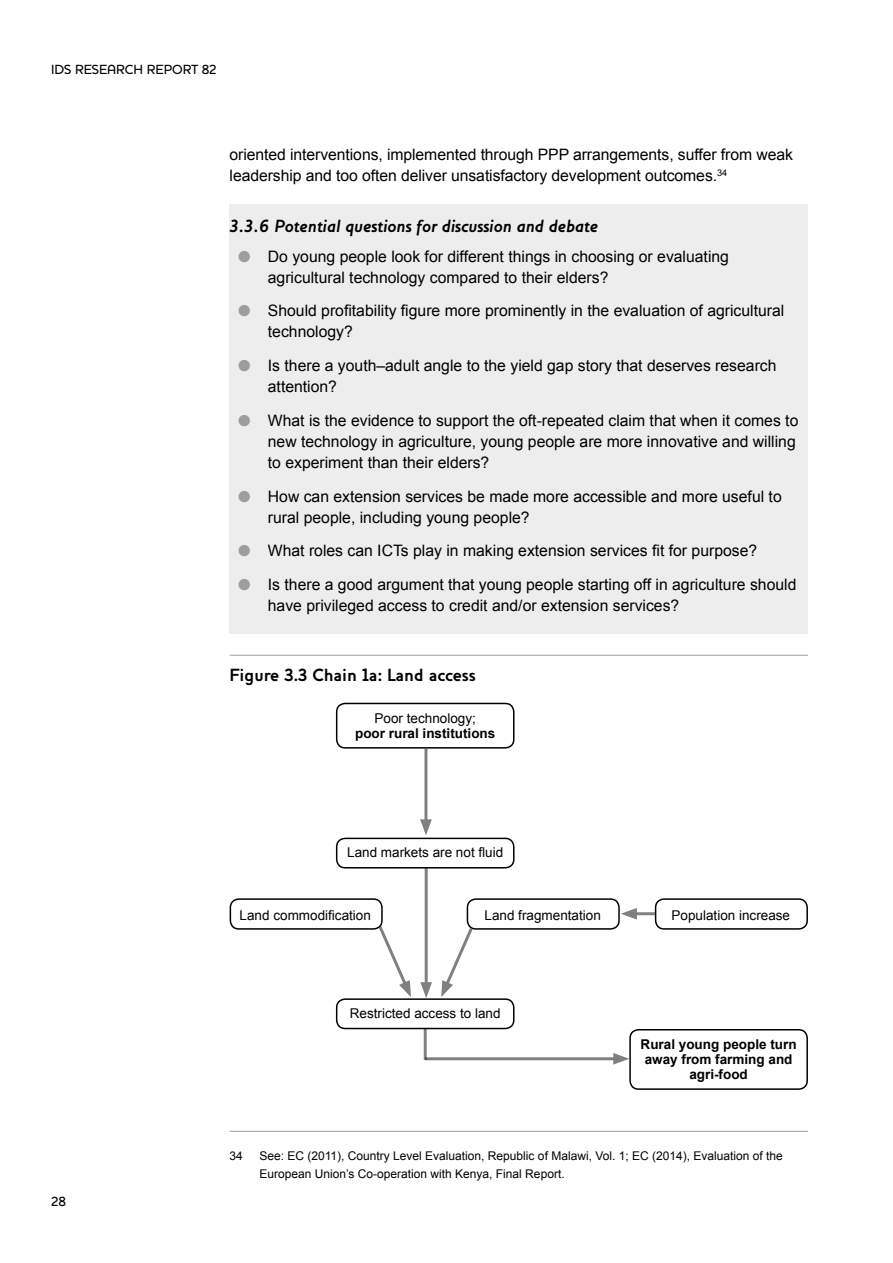
<style>
.page{position:relative;width:893px;height:1263px;background:#fff}
.page>*{position:absolute;margin:0;border:0;box-sizing:border-box;transform-origin:0 0}
.t1{font:italic 700 18px "Houschka";color:#000}
.t2{font:700 18px "Houschka";color:#000}
.t3{font:15.75px/21px "Arial";color:#000}
.t4{font:13.5px "Arial";color:#000}
.t5{font:700 13.5px/15px "Arial";color:#000;text-align:center}
.t6{font:500 13.5px "Houschka";color:#000}
.t7{font:12px/18px "Arial";color:#000}
.s1{color:#9d9d9c}
</style>
<div class="page">
<div style="left:230px;top:204px;width:578px;height:430px;background:#ededed"></div>
<hr style="left:230px;top:1131px;width:578px;height:1px;background:#9d9d9c">
<hr style="left:230px;top:655px;width:578px;height:1px;background:#9d9d9c">
<div style="left:336px;top:703px;width:178px;height:46px;border:2px solid #000;border-radius:9px"></div>
<div style="left:336px;top:838px;width:178px;height:30px;border:2px solid #000;border-radius:9px"></div>
<div style="left:655px;top:898px;width:153px;height:32px;border:2px solid #000;border-radius:9px"></div>
<div style="left:629px;top:1029px;width:179px;height:61px;border:2px solid #000;border-radius:9px"></div>
<hr style="left:424px;top:749px;width:3px;height:76px;background:#000">
<svg style="left:420px;top:819px;width:12px;height:16px"></svg>
<hr style="left:425px;top:868px;width:3px;height:120px;background:#000">
<svg style="left:420px;top:982px;width:12px;height:16px"></svg>
<hr style="left:425px;top:1057px;width:194px;height:3px;background:#000">
<svg style="left:613px;top:1053px;width:16px;height:11px"></svg>
<svg style="left:441px;top:926px;width:32px;height:71px"></svg>
<div style="left:230px;top:898px;width:153px;height:32px;border:2px solid #000;border-radius:9px"></div>
<div style="left:467px;top:898px;width:153px;height:32px;border:2px solid #000;border-radius:9px"></div>
<div style="left:336px;top:998px;width:178px;height:31px;border:2px solid #000;border-radius:9px"></div>
<svg style="left:377px;top:924px;width:34px;height:73px"></svg>
<hr style="left:631px;top:912px;width:24px;height:3px;background:#000">
<svg style="left:621px;top:908px;width:16px;height:11px"></svg>
<hr style="left:424px;top:1028px;width:3px;height:32px;background:#000">
<p class="t6" style="left:51px;top:61px;width:167px">IDS RESEARCH REPORT 82</p>
<p class="t3" style="left:230px;top:144px;width:565px">oriented interventions, implemented through PPP arrangements, suffer from weak leadership and too often deliver unsatisfactory development outcomes.<sup>34</sup></p>
<p class="t1" style="left:230px;top:215px;width:370px">3.3.6 Potential questions for discussion and debate</p>
<p class="t3" style="left:268px;top:246px;width:463px;text-indent:-30px"><span class="s1">●</span> Do young people look for different things in choosing or evaluating agricultural technology compared to their elders?</p>
<p class="t3" style="left:268px;top:300px;width:518px;text-indent:-30px"><span class="s1">●</span> Should profitability figure more prominently in the evaluation of agricultural technology?</p>
<p class="t3" style="left:268px;top:355px;width:510px;text-indent:-30px"><span class="s1">●</span> Is there a youth–adult angle to the yield gap story that deserves research attention?</p>
<p class="t3" style="left:268px;top:410px;width:532px;text-indent:-30px"><span class="s1">●</span> What is the evidence to support the oft-repeated claim that when it comes to new technology in agriculture, young people are more innovative and willing to experiment than their elders?</p>
<p class="t3" style="left:268px;top:486px;width:515px;text-indent:-30px"><span class="s1">●</span> How can extension services be made more accessible and more useful to rural people, including young people?</p>
<p class="t3" style="left:238px;top:540px;width:521px"><span class="s1">●</span> What roles can ICTs play in making extension services fit for purpose?</p>
<p class="t3" style="left:268px;top:574px;width:530px;text-indent:-30px"><span class="s1">●</span> Is there a good argument that young people starting off in agriculture should have privileged access to credit and/or extension services?</p>
<p class="t2" style="left:230px;top:664px;width:248px">Figure 3.3 Chain 1a: Land access</p>
<p class="t4" style="left:375px;top:709px;width:103px">Poor technology;</p>
<p class="t5" style="left:355px;top:726px;width:142px">poor rural institutions</p>
<p class="t6" style="left:51px;top:1193px;width:17px">28</p>
<p class="t4" style="left:347px;top:844px;width:158px">Land markets are not fluid</p>
<p class="t4" style="left:240px;top:906px;width:133px">Land commodification</p>
<p class="t4" style="left:484px;top:906px;width:118px">Land fragmentation</p>
<p class="t4" style="left:350px;top:1005px;width:152px">Restricted access to land</p>
<p class="t4" style="left:672px;top:906px;width:120px">Population increase</p>
<p class="t5" style="left:641px;top:1037px;width:158px">Rural young people turn away from farming and agri‑food</p>
<p class="t7" style="left:230px;top:1147px;width:15px">34</p>
<p class="t7" style="left:259px;top:1147px;width:525px">See: EC (2011), Country Level Evaluation, Republic of Malawi, Vol. 1; EC (2014), Evaluation of the<br>European Union’s Co-operation with Kenya, Final Report.</p>
</div>
